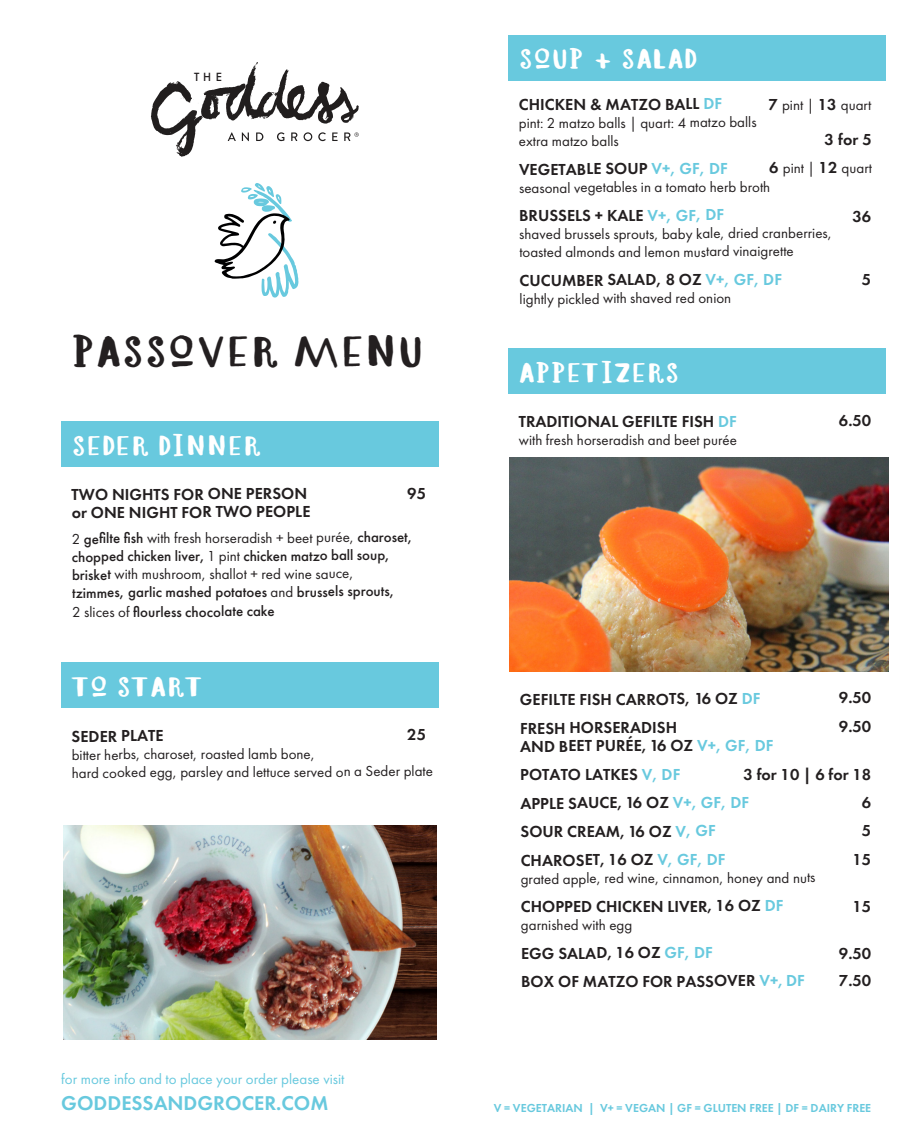
<style>
.page{position:relative;width:918px;height:1138px;background:#fff}
.page>*{position:absolute;margin:0;border:0;box-sizing:border-box;transform-origin:0 0}
.t1{font:700 44.55px "Goddess Font Bold V1";color:#231f20}
.t2{font:700 28.5px "Goddess Font Bold V1";color:#fff}
.t3{font:600 20.7px "Futura PT";color:#68c9de}
.t4{font:600 16.5px/28.5px "Futura PT";letter-spacing:-.005em;color:#231f20}
.t5{font:15px/17.7px "Futura PT";letter-spacing:-.005em;color:#231f20}
.t6{font:500 15px/18px "Futura PT";letter-spacing:-.005em;color:#231f20}
.t7{font:15px "Futura PT";color:#68c9de}
.t8{font:500 12.3px "Futura PT";color:#231f20}
.t9{font:600 12px "Futura PT";color:#68c9de}
.s1{font-weight:400}
.s2{color:#68c9de}
.s3{font-weight:600;font-size:16.5px}
</style>
<div class="page">
<div style="left:508px;top:35px;width:378px;height:46px;background:#68c9de"></div>
<svg style="left:151px;top:62px;width:208px;height:95px"></svg>
<div style="left:61px;top:421px;width:378px;height:46px;background:#68c9de"></div>
<div style="left:61px;top:662px;width:378px;height:46px;background:#68c9de"></div>
<div style="left:508px;top:348px;width:378px;height:46px;background:#68c9de"></div>
<svg style="left:215px;top:183px;width:84px;height:114px"></svg>
<img style="left:510px;top:457px;width:379px;height:214px">
<img style="left:63px;top:825px;width:374px;height:214px">
<p class="t8" style="left:194px;top:69px;width:29px">THE</p>
<h1 class="t1" style="left:71px;top:331px;width:354px">PASSOVER MENU</h1>
<h2 class="t2" style="left:72px;top:432px;width:191px">SEDER DINNER</h2>
<p class="t4" style="left:72px;top:485px;width:240px;line-height:18px">TWO NIGHTS FOR ONE PERSON or ONE NIGHT FOR TWO PEOPLE</p>
<p class="t6" style="left:72px;top:528px;width:342px"><span class="s1">2</span> gefilte fish <span class="s1">with fresh horseradish + beet purée,</span> charoset, chopped chicken liver,<span class="s1">1 pint</span> chicken matzo ball soup, brisket <span class="s1">with mushroom, shallot + red wine sauce,<br></span>tzimmes, garlic mashed potatoes <span class="s1">and</span> brussels sprouts,</p>
<p class="t6" style="left:72px;top:602px;width:204px"><span class="s1">2 slices of</span> flourless chocolate cake</p>
<p class="t4" style="left:407px;top:479px;width:20px">95</p>
<h2 class="t2" style="left:72px;top:673px;width:133px">TO START</h2>
<p class="t4" style="left:407px;top:720px;width:20px">25</p>
<p class="t4" style="left:72px;top:721px;width:94px">SEDER PLATE</p>
<p class="t5" style="left:72px;top:745px;width:363px">bitter herbs, charoset, roasted lamb bone,<br>hard cooked egg, parsley and lettuce served on a Seder plate</p>
<p class="t7" style="left:61px;top:1070px;width:285px">for more info and to place your order please visit</p>
<p class="t3" style="left:61px;top:1089px;width:269px">GODDESSANDGROCER.COM</p>
<h2 class="t2" style="left:519px;top:46px;width:181px">SOUP + SALAD</h2>
<p class="t4" style="left:519px;top:90px;width:205px">CHICKEN &amp; MATZO BALL <span class="s2">DF</span></p>
<p class="t5" style="left:519px;top:113px;width:239px;line-height:18.3px">pint: 2 matzo balls | quart: 4 matzo balls extra matzo balls</p>
<p class="t4" style="left:519px;top:154px;width:210px">VEGETABLE SOUP <span class="s2">V+, GF, DF</span></p>
<p class="t5" style="left:519px;top:178px;width:253px">seasonal vegetables in a tomato herb broth</p>
<p class="t4" style="left:519px;top:201px;width:206px">BRUSSELS + KALE <span class="s2">V+, GF, DF</span></p>
<p class="t5" style="left:519px;top:224px;width:314px">shaved brussels sprouts, baby kale, dried cranberries, toasted almonds and lemon mustard vinaigrette</p>
<p class="t4" style="left:520px;top:265px;width:264px">CUCUMBER SALAD, 8 OZ <span class="s2">V+, GF, DF</span></p>
<p class="t5" style="left:520px;top:289px;width:213px">lightly pickled with shaved red onion</p>
<p class="t5" style="left:768px;top:96px;width:104px"><span class="s3">7</span> pint | <span class="s3">13</span> quart</p>
<p class="t4" style="left:824px;top:125px;width:49px">3 for 5</p>
<p class="t5" style="left:769px;top:159px;width:104px"><span class="s3">6</span> pint | <span class="s3">12</span> quart</p>
<p class="t4" style="left:853px;top:202px;width:20px">36</p>
<p class="t4" style="left:862px;top:264px;width:11px">5</p>
<h2 class="t2" style="left:519px;top:359px;width:163px">APPETIZERS</h2>
<p class="t4" style="left:519px;top:407px;width:220px">TRADITIONAL GEFILTE FISH <span class="s2">DF</span></p>
<p class="t5" style="left:519px;top:431px;width:220px">with fresh horseradish and beet purée</p>
<p class="t4" style="left:839px;top:406px;width:34px">6.50</p>
<p class="t4" style="left:839px;top:682px;width:34px">9.50</p>
<p class="t4" style="left:520px;top:684px;width:242px">GEFILTE FISH CARROTS, 16 OZ <span class="s2">DF<br></span>FRESH HORSERADISH</p>
<p class="t4" style="left:520px;top:731px;width:255px">AND BEET PURÉE, 16 OZ <span class="s2">V+, GF, DF<br></span>POTATO LATKES <span class="s2">V, DF<br></span>APPLE SAUCE, 16 OZ <span class="s2">V+, GF, DF<br></span>SOUR CREAM, 16 OZ <span class="s2">V, GF<br></span>CHAROSET, 16 OZ <span class="s2">V, GF, DF</span></p>
<p class="t5" style="left:521px;top:869px;width:296px">grated apple, red wine, cinnamon, honey and nuts</p>
<p class="t4" style="left:521px;top:891px;width:264px">CHOPPED CHICKEN LIVER, 16 OZ <span class="s2">DF</span></p>
<p class="t5" style="left:521px;top:916px;width:113px">garnished with egg</p>
<p class="t4" style="left:521px;top:938px;width:285px">EGG SALAD, 16 OZ <span class="s2">GF, DF<br></span>BOX OF MATZO FOR PASSOVER <span class="s2">V+, DF</span></p>
<p class="t4" style="left:839px;top:711px;width:34px">9.50</p>
<p class="t4" style="left:743px;top:759px;width:129px;text-align:right">3 for 10 | 6 for 18<br>6<br>5<br>15</p>
<p class="t4" style="left:853px;top:891px;width:20px">15</p>
<p class="t4" style="left:839px;top:939px;width:34px;line-height:26.8px">9.50<br>7.50</p>
<p class="t9" style="left:494px;top:1100px;width:379px">V = VEGETARIAN | V+ = VEGAN | GF = GLUTEN FREE | DF = DAIRY FREE</p>
</div>
